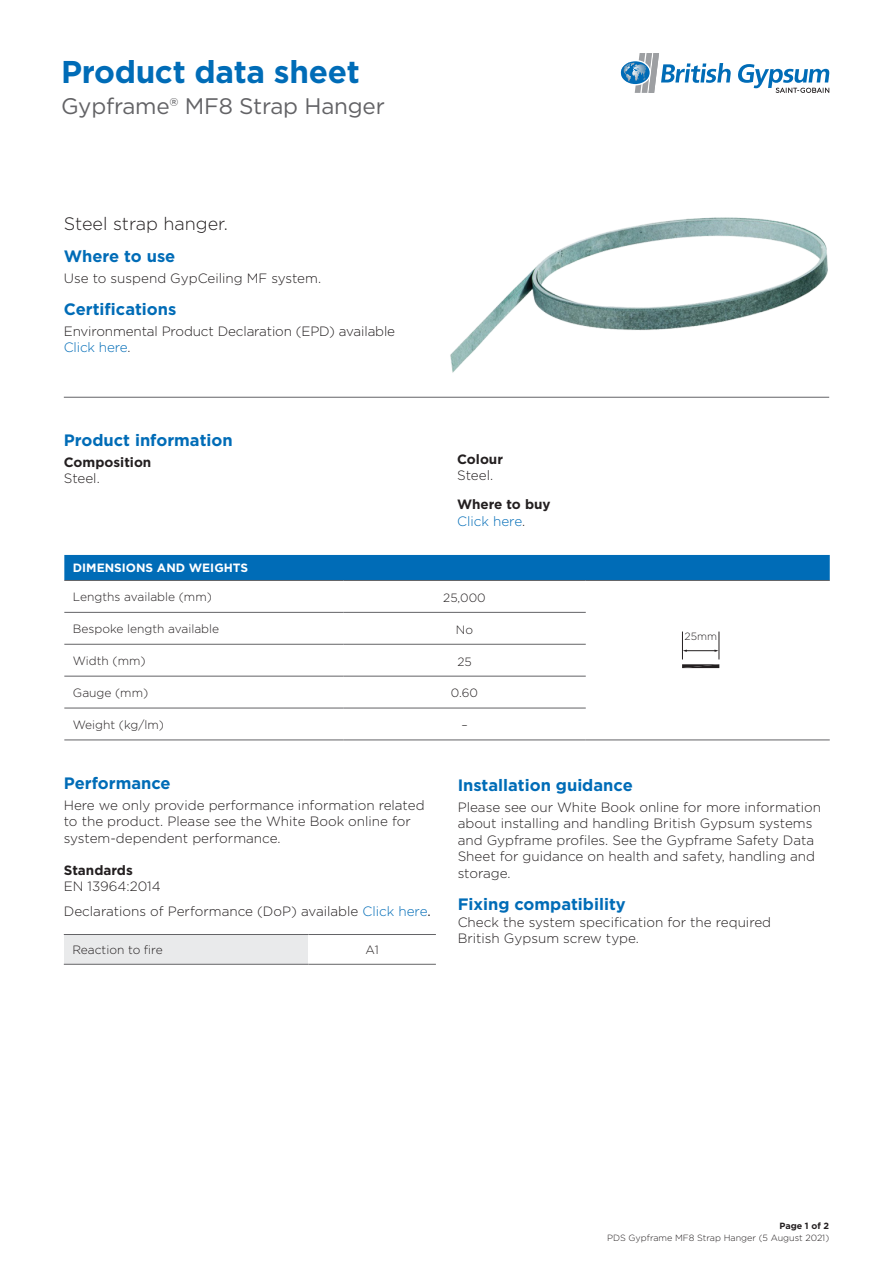
<style>
.page{position:relative;width:893px;height:1263px;background:#fff}
.page>*{position:absolute;margin:0;border:0;box-sizing:border-box;transform-origin:0 0}
.t1{font:700 31.5px "Gotham";letter-spacing:-.01em;color:#006cb7}
.t2{font:22.5px "Gotham";letter-spacing:-.01em;color:#636366}
.t3{font:300 18px "Gotham";color:#231f20}
.t4{font:700 16.5px "Gotham";color:#006cb7}
.t5{font:300 13.5px/16.5px "Gotham";color:#231f20}
.t6{font:700 13.5px "Gotham";color:#231f20}
.t7{font:300 13.5px "Gotham";color:#006cb7}
.t8{font:300 12px "Gotham";color:#231f20}
.t9{font:700 12px "Gotham";color:#fff}
.t10{font:300 10.5px "Gotham";color:#231f20}
.t11{font:300 9px "Gotham";color:#231f20}
.t12{font:700 9px "Gotham";color:#231f20}
.s1{color:#006cb7}
.s2{color:#231f20}
.s3{font-weight:400}
</style>
<div class="page">
<svg style="left:738px;top:64px;width:92px;height:29px"></svg>
<svg style="left:621px;top:53px;width:110px;height:40px"></svg>
<img style="left:425px;top:217px;width:405px;height:181px">
<div style="left:64px;top:555px;width:766px;height:25px;background:#006cb7"></div>
<svg style="left:64px;top:611px;width:656px;height:97px"></svg>
<hr style="left:64px;top:580px;width:279px;height:1px;background:#636366">
<hr style="left:343px;top:580px;width:243px;height:1px;background:#636366">
<hr style="left:586px;top:580px;width:244px;height:1px;background:#636366">
<hr style="left:64px;top:612px;width:279px;height:1px;background:#636366">
<hr style="left:343px;top:612px;width:243px;height:1px;background:#636366">
<hr style="left:64px;top:644px;width:279px;height:1px;background:#636366">
<hr style="left:343px;top:644px;width:243px;height:1px;background:#636366">
<hr style="left:64px;top:676px;width:279px;height:1px;background:#636366">
<hr style="left:343px;top:676px;width:243px;height:1px;background:#636366">
<hr style="left:64px;top:708px;width:279px;height:1px;background:#636366">
<hr style="left:343px;top:708px;width:243px;height:1px;background:#636366">
<hr style="left:64px;top:739px;width:279px;height:1px;background:#636366">
<hr style="left:343px;top:739px;width:243px;height:1px;background:#636366">
<hr style="left:586px;top:739px;width:244px;height:1px;background:#636366">
<div style="left:64px;top:934px;width:244px;height:30px;background:#e9eaeb"></div>
<hr style="left:64px;top:934px;width:244px;height:1px;background:#636366">
<hr style="left:308px;top:934px;width:128px;height:1px;background:#636366">
<hr style="left:64px;top:964px;width:244px;height:1px;background:#636366">
<hr style="left:308px;top:964px;width:128px;height:1px;background:#636366">
<hr style="left:64px;top:397px;width:765px;height:1px;background:#636366">
<svg style="left:682px;top:632px;width:38px;height:36px"></svg>
<h1 class="t1" style="left:61px;top:51px;width:300px">Product data sheet</h1>
<h2 class="t2" style="left:61px;top:92px;width:325px">Gypframe® MF8 Strap Hanger</h2>
<p class="t3" style="left:64px;top:212px;width:166px">Steel strap hanger.</p>
<p class="t4" style="left:64px;top:245px;width:113px">Where to use</p>
<p class="t5" style="left:64px;top:269px;width:259px">Use to suspend GypCeiling MF system.</p>
<p class="t4" style="left:64px;top:298px;width:114px">Certifications</p>
<p class="t5" style="left:64px;top:322px;width:333px">Environmental Product Declaration (EPD) available<br><span class="s1">Click here</span>.</p>
<p class="t4" style="left:64px;top:429px;width:170px">Product information</p>
<p class="t6" style="left:64px;top:453px;width:89px">Composition</p>
<p class="t5" style="left:64px;top:470px;width:38px">Steel.</p>
<p class="t6" style="left:457px;top:450px;width:47px">Colour</p>
<p class="t5" style="left:457px;top:467px;width:38px">Steel.</p>
<p class="t6" style="left:457px;top:496px;width:95px">Where to buy</p>
<p class="t7" style="left:457px;top:513px;width:70px">Click here<span class="s2">.</span></p>
<p class="t9" style="left:73px;top:560px;width:177px">DIMENSIONS AND WEIGHTS</p>
<p class="t8" style="left:73px;top:589px;width:141px">Lengths available (mm)</p>
<p class="t8" style="left:443px;top:590px;width:44px">25,000</p>
<p class="t8" style="left:73px;top:621px;width:148px">Bespoke length available</p>
<p class="t8" style="left:456px;top:622px;width:19px">No</p>
<p class="t8" style="left:73px;top:653px;width:74px">Width (mm)</p>
<p class="t8" style="left:457px;top:654px;width:16px">25</p>
<p class="t8" style="left:73px;top:685px;width:77px">Gauge (mm)</p>
<p class="t8" style="left:451px;top:686px;width:29px">0.60</p>
<p class="t8" style="left:73px;top:717px;width:93px">Weight (kg/lm)</p>
<p class="t8" style="left:461px;top:717px;width:8px">–</p>
<p class="t10" style="left:685px;top:629px;width:34px">25mm</p>
<p class="t4" style="left:64px;top:772px;width:108px">Performance</p>
<p class="t5" style="left:64px;top:796px;width:362px">Here we only provide performance information related to the product. Please see the White Book online for system-dependent performance.</p>
<p class="t6" style="left:64px;top:861px;width:71px">Standards</p>
<p class="t5" style="left:64px;top:878px;width:98px">EN 13964:2014</p>
<p class="t5" style="left:64px;top:903px;width:369px">Declarations of Performance (DoP) available <span class="s1">Click here</span><span class="s3">.</span></p>
<p class="t8" style="left:72px;top:942px;width:92px">Reaction to fire</p>
<p class="t8" style="left:365px;top:942px;width:15px">A1</p>
<p class="t4" style="left:458px;top:774px;width:177px">Installation guidance</p>
<p class="t5" style="left:458px;top:798px;width:365px">Please see our White Book online for more information about installing and handling British Gypsum systems and Gypframe profiles. See the Gypframe Safety Data Sheet for guidance on health and safety, handling and storage.</p>
<p class="t4" style="left:458px;top:893px;width:170px">Fixing compatibility</p>
<p class="t5" style="left:458px;top:913px;width:315px">Check the system specification for the required<br>British Gypsum screw type.</p>
<p class="t12" style="left:779px;top:1219px;width:51px">Page 1 of 2</p>
<p class="t11" style="left:607px;top:1232px;width:224px">PDS Gypframe MF8 Strap Hanger (5 August 2021)</p>
</div>
